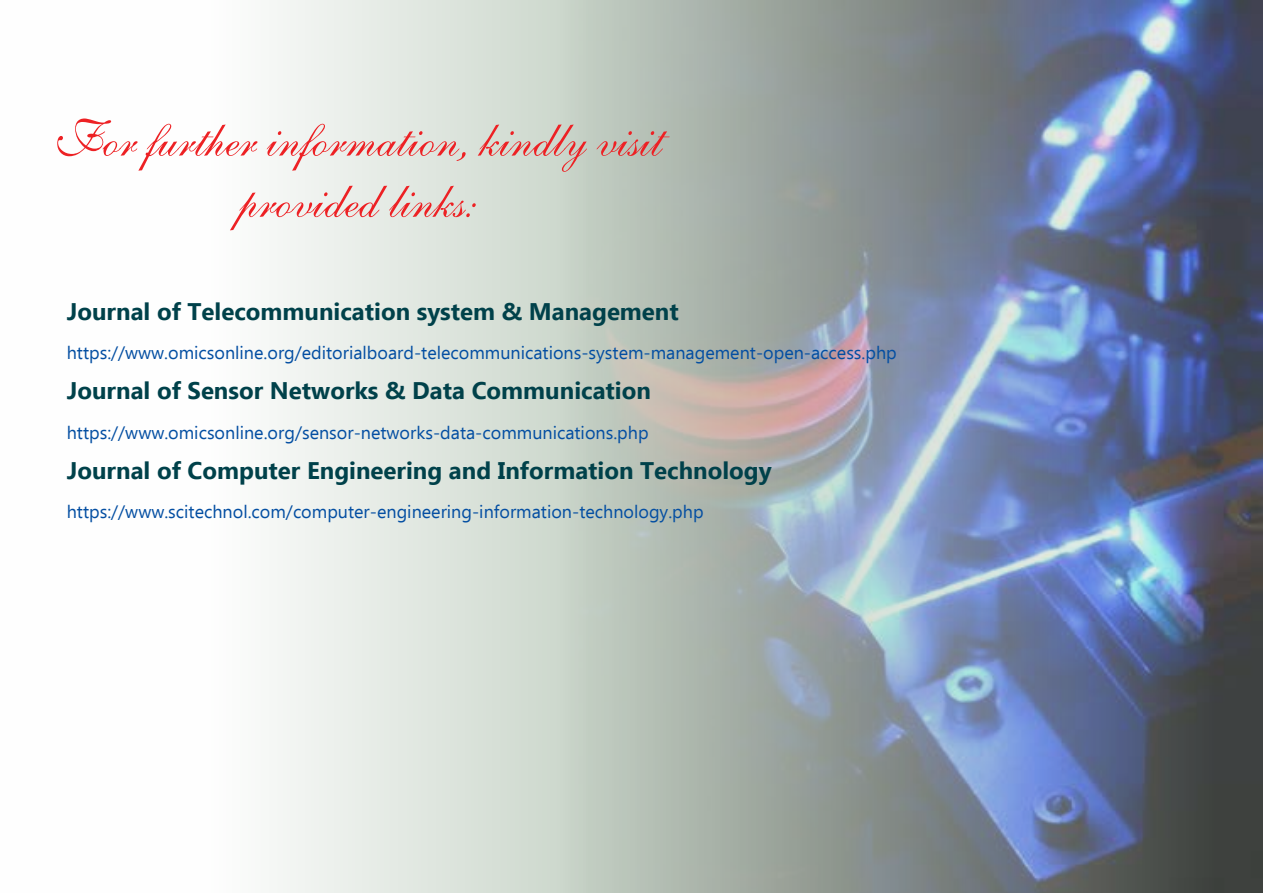
<style>
.page{position:relative;width:1263px;height:893px;background:#fff}
.page>*{position:absolute;margin:0;border:0;box-sizing:border-box;transform-origin:0 0}
.t1{font:51px/61.2px "English 111 Presto BT";color:#ed2124;text-align:center}
.t2{font:700 24px "Ebrima";color:#00414a}
.t3{font:18px "Ebrima";color:#034ea2}
</style>
<div class="page">
<svg style="left:277px;top:0;width:272px;height:893px;fill:#e1e8e1"></svg>
<img style="left:549px;top:0;width:714px;height:893px">
<h1 class="t1" style="left:54px;top:109px;width:610px">For further information, kindly visit provided links:</h1>
<h2 class="t2" style="left:67px;top:293px;width:613px">Journal of Telecommunication system &amp; Management</h2>
<p class="t3" style="left:67px;top:340px;width:831px">https://www.omicsonline.org/editorialboard-telecommunications-system-management-open-access.php</p>
<h2 class="t2" style="left:67px;top:373px;width:586px">Journal of Sensor Networks &amp; Data Communication</h2>
<p class="t3" style="left:67px;top:420px;width:583px">https://www.omicsonline.org/sensor-networks-data-communications.php</p>
<h2 class="t2" style="left:67px;top:452px;width:706px">Journal of Computer Engineering and Information Technology</h2>
<p class="t3" style="left:67px;top:499px;width:638px">https://www.scitechnol.com/computer-engineering-information-technology.php</p>
</div>
